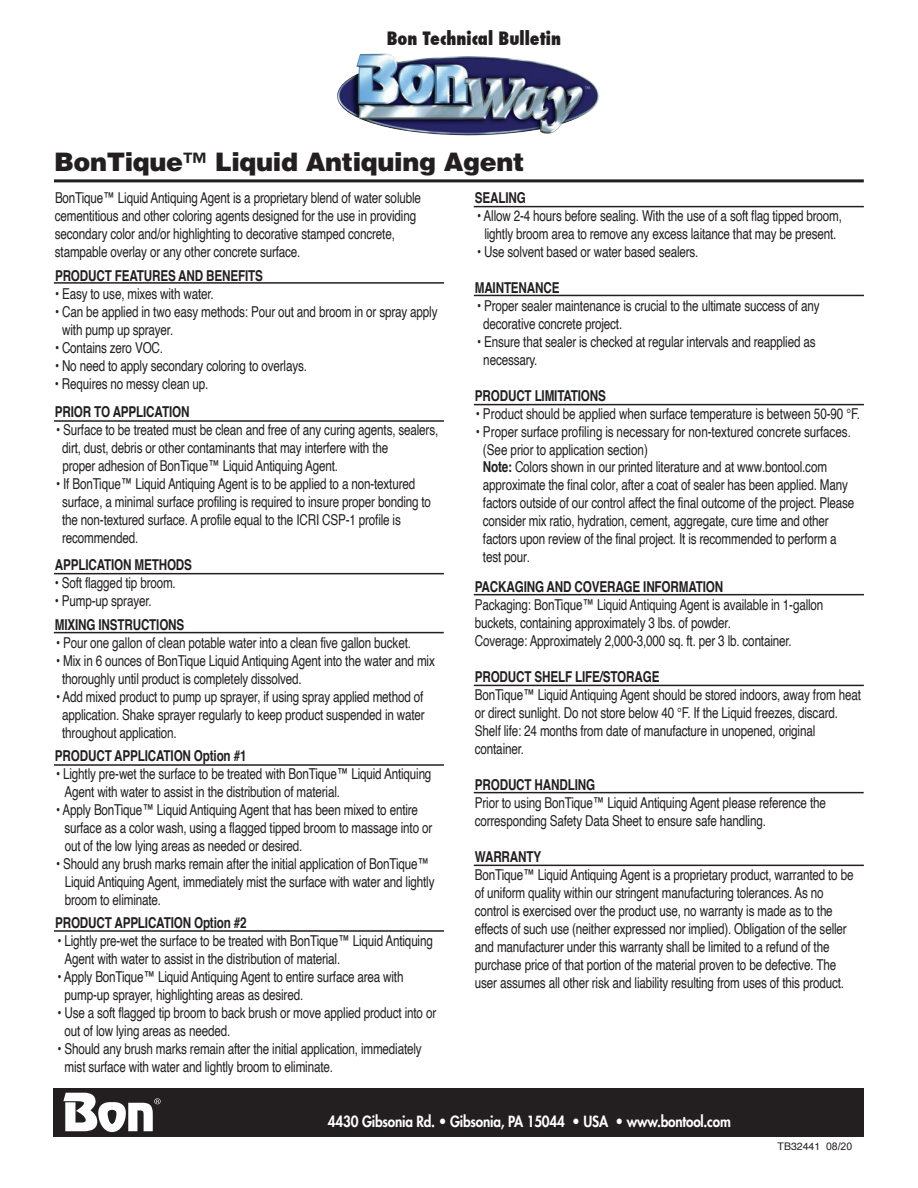
<style>
.page{position:relative;width:918px;height:1188px;background:#fff}
.page>*{position:absolute;margin:0;border:0;box-sizing:border-box;transform-origin:0 0}
.t1{font:900 25.5px "Helvetica";letter-spacing:-.015em;color:#231f20}
.t2{font:800 condensed 18px "Futura";color:#231f20}
.t3{font:15px/18px "Helvetica";letter-spacing:-.015em;color:#231f20;scale:.78 1}
.t4{font:700 15px "Helvetica";letter-spacing:-.015em;color:#231f20;scale:.78 1}
.t5{font:800 15px "Futura";letter-spacing:-.015em;color:#fff;scale:.9 1}
.t6{font:10.5px "Helvetica";color:#231f20}
.s1{font-weight:700}
.s2{font-family:"Arial"}
</style>
<div class="page">
<hr style="left:54px;top:282px;width:390px;height:2px;background:#231f20">
<hr style="left:54px;top:420px;width:390px;height:2px;background:#231f20">
<hr style="left:474px;top:685px;width:390px;height:1px;background:#231f20">
<hr style="left:54px;top:573px;width:390px;height:1px;background:#231f20">
<hr style="left:54px;top:764px;width:390px;height:2px;background:#231f20">
<hr style="left:54px;top:632px;width:390px;height:1px;background:#231f20">
<hr style="left:54px;top:930px;width:390px;height:2px;background:#231f20">
<img style="left:337px;top:54px;width:262px;height:82px">
<hr style="left:474px;top:206px;width:390px;height:1px;background:#231f20">
<hr style="left:474px;top:295px;width:390px;height:1px;background:#231f20">
<hr style="left:474px;top:404px;width:390px;height:1px;background:#231f20">
<hr style="left:474px;top:594px;width:390px;height:1px;background:#231f20">
<hr style="left:474px;top:792px;width:390px;height:1px;background:#231f20">
<hr style="left:474px;top:865px;width:390px;height:1px;background:#231f20">
<div style="left:54px;top:1088px;width:810px;height:48px;background:#231f20"></div>
<svg style="left:63px;top:1093px;width:98px;height:39px"></svg>
<hr style="left:54px;top:179px;width:810px;height:3px;background:#231f20">
<p class="t2" style="left:387px;top:26px;width:176px">Bon Technical Bulletin</p>
<h1 class="t1" style="left:54px;top:146px;width:472px">BonTique™ Liquid Antiquing Agent</h1>
<p class="t3" style="left:55px;top:189px;width:471px">BonTique™ Liquid Antiquing Agent is a proprietary blend of water soluble cementitious and other coloring agents designed for the use in providing secondary color and/or highlighting to decorative stamped concrete, stampable overlay or any other concrete surface.</p>
<p class="t4" style="left:55px;top:263px;width:268px">PRODUCT FEATURES AND BENEFITS</p>
<p class="t3" style="left:55px;top:285px;width:205px">• Easy to use, mixes with water.</p>
<p class="t3" style="left:62px;top:303px;width:483px;text-indent:-7px">• Can be applied in two easy methods: Pour out and broom in or spray apply with pump up sprayer.</p>
<p class="t3" style="left:55px;top:339px;width:140px">• Contains zero VOC.</p>
<p class="t3" style="left:55px;top:357px;width:325px">• No need to apply secondary coloring to overlays.</p>
<p class="t3" style="left:55px;top:375px;width:198px">• Requires no messy clean up.</p>
<p class="t4" style="left:55px;top:400px;width:174px">PRIOR TO APPLICATION</p>
<p class="t3" style="left:62px;top:421px;width:484px;text-indent:-6px">• Surface to be treated must be clean and free of any curing agents, sealers, dirt, dust, debris or other contaminants that may interfere with the<br>proper adhesion of BonTique™ Liquid Antiquing Agent.</p>
<p class="t3" style="left:62px;top:475px;width:475px;text-indent:-6px">• If BonTique™ Liquid Antiquing Agent is to be applied to a non-textured surface, a minimal surface profiling is required to insure proper bonding to the non-textured surface. A profile equal to the ICRI CSP-1 profile is recommended.</p>
<p class="t4" style="left:55px;top:553px;width:177px">APPLICATION METHODS</p>
<p class="t3" style="left:55px;top:574px;width:157px">• Soft flagged tip broom.</p>
<p class="t3" style="left:55px;top:592px;width:126px">• Pump-up sprayer.</p>
<p class="t4" style="left:55px;top:612px;width:168px">MIXING INSTRUCTIONS</p>
<p class="t3" style="left:56px;top:634px;width:457px">• Pour one gallon of clean potable water into a clean five gallon bucket.</p>
<p class="t3" style="left:62px;top:652px;width:479px;text-indent:-6px">• Mix in 6 ounces of BonTique Liquid Antiquing Agent into the water and mix thoroughly until product is completely dissolved.</p>
<p class="t3" style="left:62px;top:688px;width:467px;text-align:justify;text-indent:-6px">• Add mixed product to pump up sprayer, if using spray applied method of application. Shake sprayer regularly to keep product suspended in water throughout application.</p>
<p class="t4" style="left:55px;top:744px;width:247px">PRODUCT APPLICATION Option #1</p>
<p class="t3" style="left:65px;top:765px;width:472px;text-indent:-8px">• Lightly pre-wet the surface to be treated with BonTique™ Liquid Antiquing<br>Agent with water to assist in the distribution of material.</p>
<p class="t3" style="left:64px;top:801px;width:473px;text-indent:-8px">• Apply BonTique™ Liquid Antiquing Agent that has been mixed to entire surface as a color wash, using a flagged tipped broom to massage into or out of the low lying areas as needed or desired.</p>
<p class="t3" style="left:65px;top:855px;width:476px;text-indent:-8px">• Should any brush marks remain after the initial application of BonTique™<br>Liquid Antiquing Agent, immediately mist the surface with water and lightly broom to eliminate.</p>
<p class="t4" style="left:55px;top:911px;width:247px">PRODUCT APPLICATION Option #2</p>
<p class="t3" style="left:65px;top:933px;width:474px;text-indent:-7px">• Lightly pre-wet the surface to be treated with BonTique™ Liquid Antiquing<br>Agent with water to assist in the distribution of material.</p>
<p class="t3" style="left:65px;top:969px;width:436px;text-indent:-7px">• Apply BonTique™ Liquid Antiquing Agent to entire surface area with pump-up sprayer, highlighting areas as desired.</p>
<p class="t3" style="left:65px;top:1005px;width:478px;text-indent:-7px">• Use a soft flagged tip broom to back brush or move applied product into or out of low lying areas as needed.</p>
<p class="t3" style="left:65px;top:1041px;width:459px;text-indent:-7px">• Should any brush marks remain after the initial application, immediately mist surface with water and lightly broom to eliminate.</p>
<p class="t4" style="left:475px;top:185px;width:67px">SEALING</p>
<p class="t3" style="left:477px;top:207px;width:469px;text-align:center">• Allow 2-4 hours before sealing. With the use of a soft flag tipped broom, lightly broom area to remove any excess laitance that may be present.</p>
<p class="t3" style="left:477px;top:243px;width:285px">• Use solvent based or water based sealers.</p>
<p class="t4" style="left:475px;top:275px;width:110px">MAINTENANCE</p>
<p class="t3" style="left:483px;top:297px;width:433px;text-indent:-6px">• Proper sealer maintenance is crucial to the ultimate success of any decorative concrete project.</p>
<p class="t3" style="left:483px;top:333px;width:428px;text-indent:-6px">• Ensure that sealer is checked at regular intervals and reapplied as necessary.</p>
<p class="t4" style="left:475px;top:383px;width:170px">PRODUCT LIMITATIONS</p>
<p class="t3" style="left:476px;top:405px;width:494px">• Product should be applied when surface temperature is between 50-90 °F.</p>
<p class="t3" style="left:483px;top:423px;width:478px;text-indent:-7px">• Proper surface profiling is necessary for non-textured concrete surfaces. (See prior to application section)<br><span class="s1">Note:</span> Colors shown in our printed literature and at www.bontool.com approximate the final color, after a coat of sealer has been applied. Many factors outside of our control affect the final outcome of the project. Please consider mix ratio, hydration, cement, aggregate, cure time and other factors upon review of the final project. It is recommended to perform a test pour.</p>
<p class="t4" style="left:475px;top:574px;width:320px">PACKAGING AND COVERAGE INFORMATION</p>
<p class="t3" style="left:475px;top:596px;width:448px">Packaging: BonTique™ Liquid Antiquing Agent is available in 1-gallon buckets, containing approximately 3 lbs. of powder.<br>Coverage: Approximately 2,000-3,000 sq. ft. per 3 lb. container.</p>
<p class="t4" style="left:475px;top:664px;width:238px">PRODUCT SHELF LIFE/STORAGE</p>
<p class="t3" style="left:475px;top:686px;width:497px">BonTique™ Liquid Antiquing Agent should be stored indoors, away from heat or direct sunlight. Do not store below 40 °F. If the Liquid freezes, discard.<br>Shelf life: 24 months from date of manufacture in unopened, original container.</p>
<p class="t4" style="left:475px;top:772px;width:156px">PRODUCT HANDLING</p>
<p class="t3" style="left:475px;top:794px;width:452px">Prior to using BonTique™ Liquid Antiquing Agent please reference the corresponding Safety Data Sheet to ensure safe handling.</p>
<p class="t4" style="left:475px;top:844px;width:87px">WARRANTY</p>
<p class="t3" style="left:475px;top:866px;width:487px">BonTique™ Liquid Antiquing Agent is a proprietary product, warranted to be of uniform quality within our stringent manufacturing tolerances. As no control is exercised over the product use, no warranty is made as to the effects of such use (neither expressed nor implied). Obligation of the seller and manufacturer under this warranty shall be limited to a refund of the purchase price of that portion of the material proven to be defective. The user assumes all other risk and liability resulting from uses of this product.</p>
<p class="t5" style="left:328px;top:1111px;width:449px">4430 Gibsonia Rd. • Gibsonia, PA 15044 • USA • www.bontool.com</p>
<p class="t6" style="left:778px;top:1138px;width:76px">TB32441 <span class="s2">08/20</span></p>
</div>
